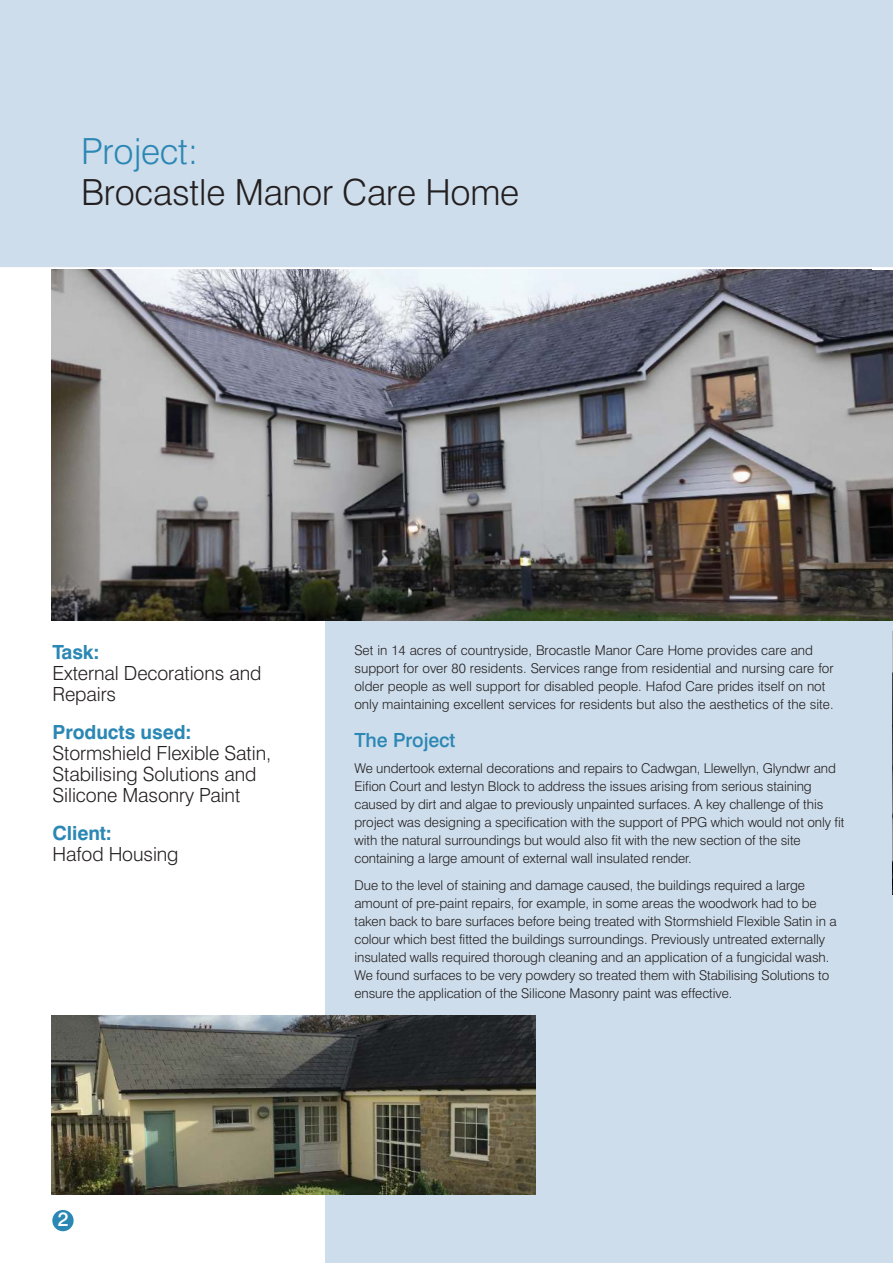
<style>
.page{position:relative;width:893px;height:1263px;background:#fff}
.page>*{position:absolute;margin:0;border:0;box-sizing:border-box;transform-origin:0 0}
.t1{font:300 36px "Swiss 721 BT";letter-spacing:-.005em;color:#231f20}
.t2{font:300 36px "Swiss 721 BT";letter-spacing:-.005em;color:#2b87b4}
.t3{font:300 19.5px/21px "Swiss 721 BT";letter-spacing:-.005em;color:#231f20}
.t4{font:700 19.5px "Swiss 721 BT";letter-spacing:-.005em;color:#2b87b4}
.t5{font:500 19.5px "Swiss 721 BT";letter-spacing:-.005em;color:#2b87b4}
.t6{font:500 19.5px "Swiss 721 BT";color:#fff}
.t7{font:300 13.5px/18px "Swiss 721 BT";letter-spacing:-.005em;color:#231f20}
</style>
<div class="page">
<hr style="left:892px;top:0;width:1px;height:600px;background:#2b87b4">
<div style="left:325px;top:492px;width:568px;height:771px;background:#cdddeb"></div>
<div style="left:0;top:0;width:893px;height:268px;background:#cdddeb"></div>
<img style="left:51px;top:270px;width:842px;height:351px">
<hr style="left:0;top:267px;width:893px;height:2px;background:#fff">
<div style="left:52px;top:1210px;width:22px;height:21px;background:#2b87b4;border-radius:50%"></div>
<img style="left:51px;top:1015px;width:485px;height:179px">
<img style="left:892px;top:631px;width:1px;height:264px">
<h1 class="t2" style="left:81px;top:137px;width:119px">Project:</h1>
<h1 class="t1" style="left:81px;top:179px;width:440px">Brocastle Manor Care Home</h1>
<h2 class="t4" style="left:53px;top:641px;width:49px">Task:</h2>
<h2 class="t3" style="left:53px;top:664px;width:210px">External Decorations and<br>Repairs</h2>
<h2 class="t4" style="left:53px;top:721px;width:141px">Products used:</h2>
<h2 class="t3" style="left:53px;top:745px;width:220px">Stormshield Flexible Satin,<br>Stabilising Solutions and<br>Silicone Masonry Paint</h2>
<h2 class="t4" style="left:53px;top:822px;width:61px">Client:</h2>
<h2 class="t3" style="left:53px;top:846px;width:128px">Hafod Housing</h2>
<h2 class="t6" style="left:58px;top:1212px;width:12px">2</h2>
<p class="t7" style="left:354px;top:642px;width:481px">Set in 14 acres of countryside, Brocastle Manor Care Home provides care and support for over 80 residents. Services range from residential and nursing care for older people as well support for disabled people. Hafod Care prides itself on not only maintaining excellent services for residents but also the aesthetics of the site.</p>
<h2 class="t5" style="left:354px;top:732px;width:102px">The Project</h2>
<p class="t7" style="left:354px;top:761px;width:491px">We undertook external decorations and repairs to Cadwgan, Llewellyn, Glyndwr and Eifion Court and Iestyn Block to address the issues arising from serious staining caused by dirt and algae to previously unpainted surfaces. A key challenge of this project was designing a specification with the support of PPG which would not only fit with the natural surroundings but would also fit with the new section of the site containing a large amount of external wall insulated render.</p>
<p class="t7" style="left:354px;top:877px;width:484px">Due to the level of staining and damage caused, the buildings required a large amount of pre-paint repairs, for example, in some areas the woodwork had to be taken back to bare surfaces before being treated with Stormshield Flexible Satin in a colour which best fitted the buildings surroundings. Previously untreated externally insulated walls required thorough cleaning and an application of a fungicidal wash.<br>We found surfaces to be very powdery so treated them with Stabilising Solutions to ensure the application of the Silicone Masonry paint was effective.</p>
</div>
